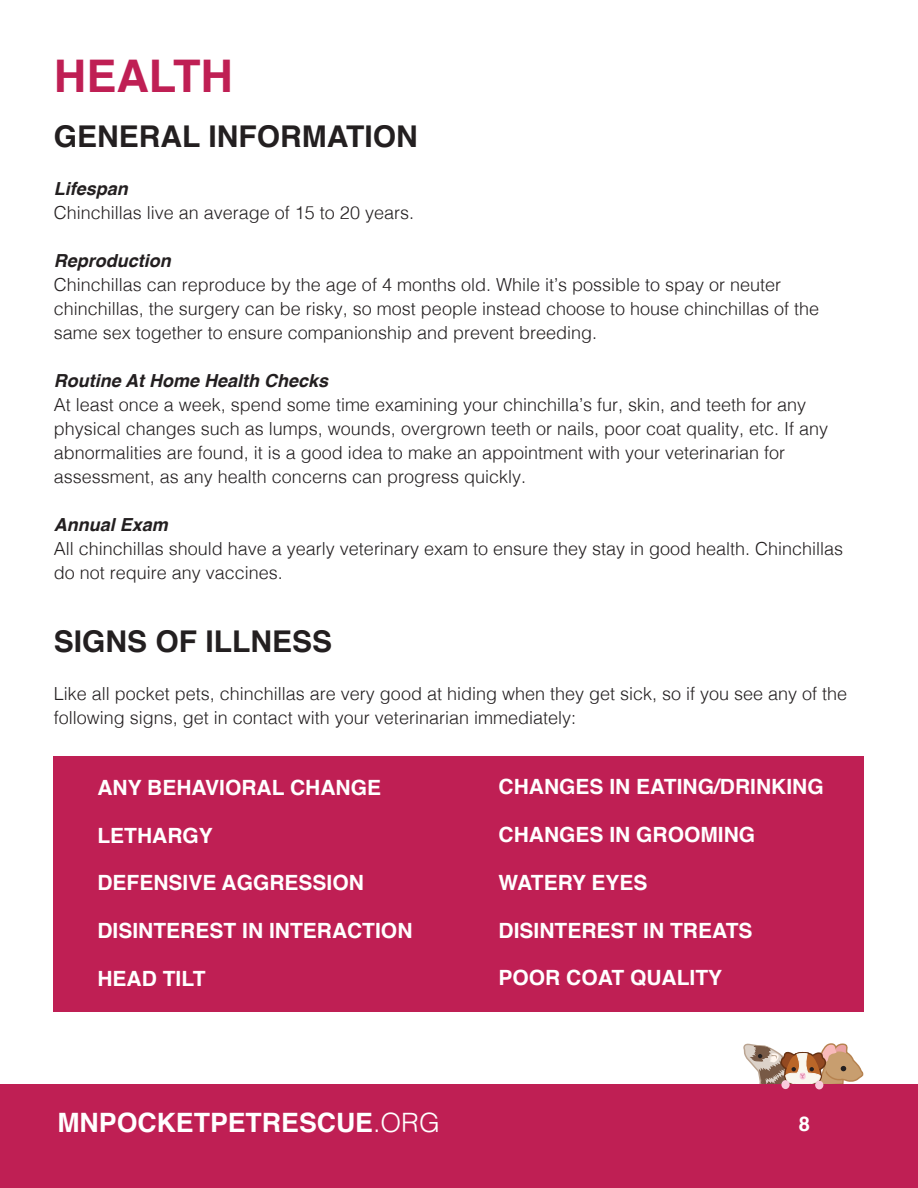
<style>
.page{position:relative;width:918px;height:1188px;background:#fff}
.page>*{position:absolute;margin:0;border:0;box-sizing:border-box;transform-origin:0 0}
.t1{font:700 45px "Helvetica";color:#bf1f54}
.t2{font:700 30px "Helvetica";color:#231f20}
.t3{font:700 26.7px "Helvetica";color:#fff}
.t4{font:700 21px "Helvetica";color:#fff}
.t5{font:700 20.25px "Helvetica";color:#fff}
.t6{font:300 18px/24px "Helvetica";color:#231f20}
.t7{font:italic 700 18px "Helvetica";color:#231f20}
.s1{font-weight:300}
</style>
<div class="page">
<div style="left:54px;top:756px;width:810px;height:256px;background:#bf1f54"></div>
<svg style="left:743px;top:1043px;width:121px;height:41px"></svg>
<div style="left:0;top:1084px;width:918px;height:104px;background:#bf1f54"></div>
<div style="left:781px;top:1080px;width:9px;height:9px;background:#f9cadc;border-radius:50%"></div>
<div style="left:815px;top:1081px;width:8px;height:8px;background:#f9cadc;border-radius:50%"></div>
<h1 class="t1" style="left:54px;top:40px;width:181px">HEALTH</h1>
<h2 class="t2" style="left:54px;top:112px;width:365px">GENERAL INFORMATION</h2>
<p class="t7" style="left:54px;top:174px;width:76px">Lifespan</p>
<p class="t6" style="left:54px;top:199px;width:362px">Chinchillas live an average of 15 to 20 years.</p>
<p class="t7" style="left:54px;top:246px;width:118px">Reproduction</p>
<p class="t6" style="left:54px;top:271px;width:767px">Chinchillas can reproduce by the age of 4 months old. While it’s possible to spay or neuter chinchillas, the surgery can be risky, so most people instead choose to house chinchillas of the same sex together to ensure companionship and prevent breeding.</p>
<p class="t7" style="left:54px;top:366px;width:276px">Routine At Home Health Checks</p>
<p class="t6" style="left:54px;top:391px;width:776px">At least once a week, spend some time examining your chinchilla’s fur, skin, and teeth for any physical changes such as lumps, wounds, overgrown teeth or nails, poor coat quality, etc. If any abnormalities are found, it is a good idea to make an appointment with your veterinarian for assessment, as any health concerns can progress quickly.</p>
<p class="t7" style="left:54px;top:510px;width:116px">Annual Exam</p>
<p class="t6" style="left:54px;top:535px;width:791px">All chinchillas should have a yearly veterinary exam to ensure they stay in good health. Chinchillas do not require any vaccines.</p>
<h2 class="t2" style="left:54px;top:617px;width:280px">SIGNS OF ILLNESS</h2>
<p class="t6" style="left:54px;top:680px;width:795px">Like all pocket pets, chinchillas are very good at hiding when they get sick, so if you see any of the following signs, get in contact with your veterinarian immediately:</p>
<p class="t4" style="left:97px;top:770px;width:285px">ANY BEHAVIORAL CHANGE</p>
<p class="t4" style="left:97px;top:818px;width:117px">LETHARGY</p>
<p class="t4" style="left:97px;top:866px;width:268px">DEFENSIVE AGGRESSION</p>
<p class="t4" style="left:97px;top:914px;width:317px">DISINTEREST IN INTERACTION</p>
<p class="t4" style="left:97px;top:961px;width:110px">HEAD TILT</p>
<p class="t4" style="left:499px;top:770px;width:327px">CHANGES IN EATING/DRINKING</p>
<p class="t4" style="left:499px;top:818px;width:258px">CHANGES IN GROOMING</p>
<p class="t4" style="left:499px;top:866px;width:151px">WATERY EYES</p>
<p class="t4" style="left:499px;top:913px;width:255px">DISINTEREST IN TREATS</p>
<p class="t4" style="left:499px;top:961px;width:225px">POOR COAT QUALITY</p>
<h3 class="t3" style="left:57px;top:1101px;width:384px">MNPOCKETPETRESCUE<span class="s1">.ORG</span></h3>
<p class="t5" style="left:799px;top:1107px;width:13px">8</p>
</div>
